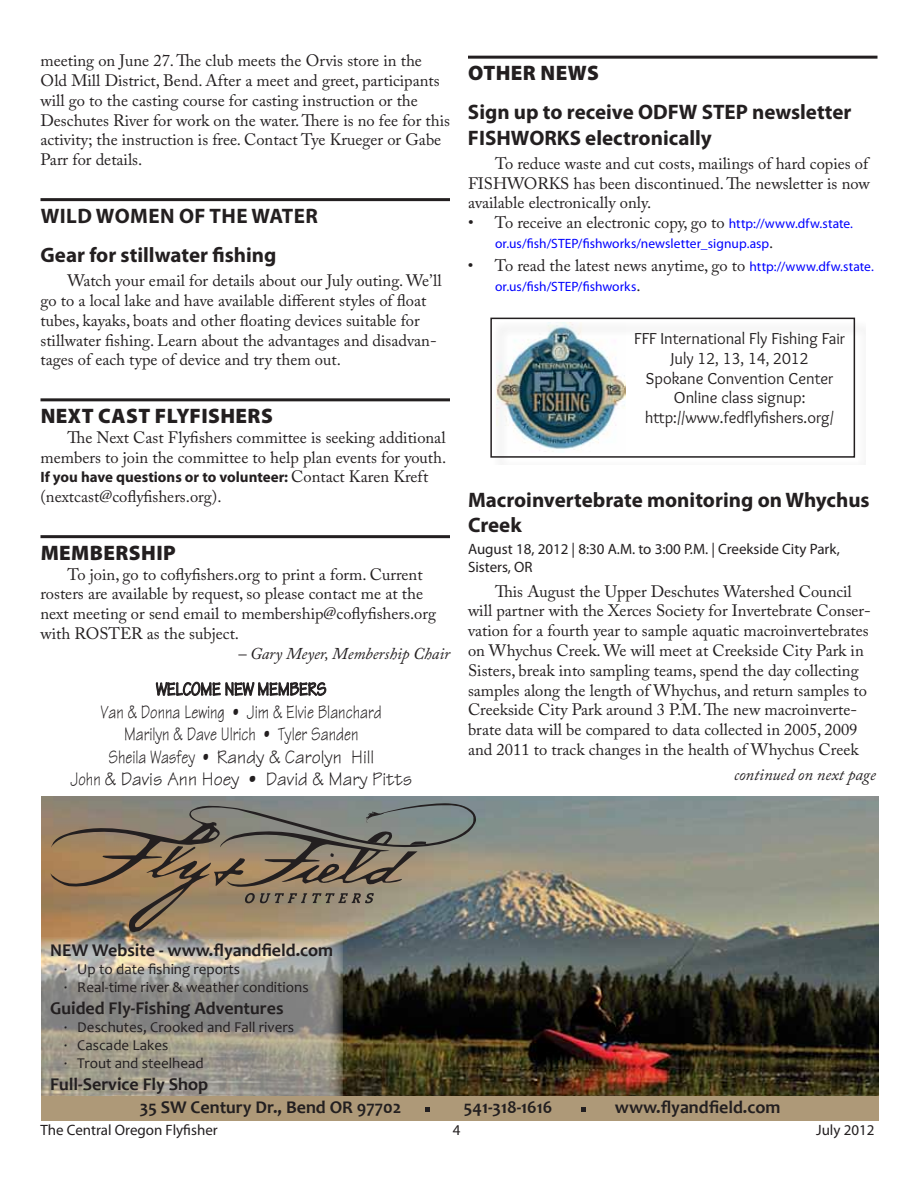
<style>
.page{position:relative;width:918px;height:1188px;background:#fff}
.page>*{position:absolute;margin:0;border:0;box-sizing:border-box;transform-origin:0 0}
.t1{font:700 21px/25.2px "Myriad Pro";color:#231f20}
.t2{font:900 21px "Myriad Pro";letter-spacing:.02em;color:#231f20}
.t3{font:19.5px/22.5px "Techno Normal";color:#231f20;text-align:center;scale:.82 1}
.t4{font:700 19.5px "Techno";color:#231f20;scale:.82 1}
.t5{font:700 18px/23.5px "Candara";color:#231f20}
.t6{font:16.5px/19.8px "Adobe Caslon Pro";color:#231f20}
.t7{font:16.5px/19.8px "Overlock";color:#231f20;text-align:center}
.t8{font:italic 16.5px "Adobe Caslon Pro";color:#231f20}
.t9{font:15px/18px "Candara";color:#231f20}
.t10{font:15px/18px "Myriad Pro";color:#231f20}
.t11{font:700 15px "Myriad Pro";color:#231f20}
.t12{font:13.5px "Myriad Pro";color:#00f}
.s1{font-family:"Adobe Caslon Pro";font-weight:400;font-size:16.5px}
.s2{font-family:"Myriad Pro";font-size:13.5px;color:#00f}
.s3{font-family:"Adobe Caslon Pro";font-size:16.5px;color:#231f20}
</style>
<div class="page">
<hr style="left:40px;top:198px;width:410px;height:3px;background:#231f20">
<hr style="left:40px;top:398px;width:410px;height:3px;background:#231f20">
<hr style="left:40px;top:535px;width:410px;height:3px;background:#231f20">
<svg style="left:156px;top:681px;width:171px;height:15px"></svg>
<hr style="left:468px;top:56px;width:410px;height:3px;background:#231f20">
<div style="left:493px;top:320px;width:372px;height:144px;background:#231f20;opacity:.24"></div>
<div style="left:490px;top:318px;width:365px;height:140px;border:2px solid #231f20"></div>
<img style="left:41px;top:796px;width:838px;height:300px">
<svg style="left:41px;top:938px;width:302px;height:158px;background:#9d998f"></svg>
<svg style="left:50px;top:803px;width:426px;height:129px;background:#887c69"></svg>
<div style="left:41px;top:1096px;width:838px;height:24px;background:#ae9978"></div>
<svg style="left:425px;top:1107px;width:5px;height:5px"></svg>
<svg style="left:582px;top:1107px;width:4px;height:5px"></svg>
<p class="t6" style="left:40px;top:51px;width:411px">meeting on June 27. The club meets the Orvis store in the Old Mill District, Bend. After a meet and greet, participants will go to the casting course for casting instruction or the Deschutes River for work on the water. There is no fee for this activity; the instruction is free. Contact Tye Krueger or Gabe Parr for details.</p>
<p class="t1" style="left:40px;top:195px;width:242px;line-height:39.2px;text-align:right">of the Water<br>Gear for stillwater fishing</p>
<p class="t6" style="left:41px;top:271px;width:403px;text-indent:27px">Watch your email for details about our July outing. We’ll go to a local lake and have available different styles of float tubes, kayaks, boats and other floating devices suitable for stillwater fishing. Learn about the advantages and disadvan&shy;tages of each type of device and try them out.</p>
<p class="t2" style="left:41px;top:402px;width:234px">NEXT CAST FLYFISHERS</p>
<p class="t6" style="left:41px;top:427px;width:407px;text-align:right">The Next Cast Flyfishers committee is seeking additional members to join the committee to help plan events for youth.</p>
<p class="t11" style="left:40px;top:468px;width:389px">If you have questions or to volunteer: <span class="s1">Contact Karen Kreft</span></p>
<p class="t6" style="left:41px;top:487px;width:183px">(nextcast@coflyfishers.org).</p>
<p class="t2" style="left:41px;top:539px;width:137px">MEMBERSHIP</p>
<p class="t6" style="left:41px;top:564px;width:397px;text-indent:27px">To join, go to coflyfishers.org to print a form. Current rosters are available by request, so please contact me at the next meeting or send email to membership@coflyfishers.org with ROSTER as the subject.</p>
<p class="t8" style="left:238px;top:643px;width:213px">– Gary Meyer, Membership Chair</p>
<p class="t4" style="left:156px;top:677px;width:209px">WELCOME NEW MEMBERS</p>
<p class="t3" style="left:71px;top:700px;width:418px">Van &amp; Donna Lewing • Jim &amp; Elvie Blanchard<br>Marilyn &amp; Dave Ulrich • Tyler Sanden<br>Sheila Wasfey • Randy &amp; Carolyn Hill<br>John &amp; Davis Ann Hoey • David &amp; Mary Pitts</p>
<p class="t1" style="left:41px;top:202px;width:90px">Wild Women</p>
<p class="t2" style="left:468px;top:59px;width:132px">OTHER NEWS</p>
<p class="t1" style="left:468px;top:99px;width:385px">Sign up to receive ODFW STEP newsletter<br>FISHWORKS electronically</p>
<p class="t6" style="left:468px;top:153px;width:403px;text-align:justify;text-indent:27px">To reduce waste and cut costs, mailings of hard copies of FISHWORKS has been discontinued. The newsletter is now available electronically only.</p>
<p class="t6" style="left:468px;top:213px;width:387px">• To receive an electronic copy, go to <span class="s2">http://www.dfw.state.</span></p>
<p class="t12" style="left:495px;top:235px;width:280px">or.us/fish/STEP/fishworks/newsletter_signup.asp<span class="s3">.</span></p>
<p class="t6" style="left:468px;top:256px;width:407px">• To read the latest news anytime, go to <span class="s2">http://www.dfw.state.</span></p>
<p class="t12" style="left:495px;top:278px;width:147px">or.us/fish/STEP/fishworks<span class="s3">.</span></p>
<p class="t7" style="left:634px;top:329px;width:212px">FFF International Fly Fishing Fair<br>July 12, 13, 14, 2012<br>Spokane Convention Center<br>Online class signup: http://www.fedflyfishers.org/</p>
<p class="t1" style="left:468px;top:486px;width:403px">Macroinvertebrate monitoring on Whychus<br>Creek</p>
<p class="t10" style="left:468px;top:540px;width:373px">August 18, 2012 | 8:30 A.M. to 3:00 P.M. | Creekside City Park,<br>Sisters, OR</p>
<p class="t6" style="left:468px;top:581px;width:404px;text-indent:27px">This August the Upper Deschutes Watershed Council will partner with the Xerces Society for Invertebrate Conser&shy;vation for a fourth year to sample aquatic macroinvertebrates on Whychus Creek. We will meet at Creekside City Park in Sisters, break into sampling teams, spend the day collecting samples along the length of Whychus, and return samples to Creekside City Park around 3 P.M. The new macroinverte&shy;brate data will be compared to data collected in 2005, 2009 and 2011 to track changes in the health of Whychus Creek</p>
<p class="t8" style="left:734px;top:765px;width:143px">continued on next page</p>
<p class="t5" style="left:50px;top:939px;width:284px">NEW Website - www.flyandfield.com</p>
<p class="t9" style="left:64px;top:960px;width:246px">· Up to date fishing reports<br>· Real-time river &amp; weather conditions</p>
<p class="t5" style="left:50px;top:996px;width:235px">Guided Fly-Fishing Adventures</p>
<p class="t9" style="left:64px;top:1018px;width:232px">· Deschutes, Crooked and Fall rivers · Cascade Lakes<br>· Trout and steelhead</p>
<p class="t5" style="left:140px;top:1072px;width:263px;text-indent:-90px">Full-Service Fly Shop<br>35 SW Century Dr., Bend OR 97702</p>
<p class="t5" style="left:464px;top:1095px;width:90px">541-318-1616</p>
<p class="t5" style="left:615px;top:1095px;width:167px">www.flyandfield.com</p>
<p class="t10" style="left:40px;top:1121px;width:179px">The Central Oregon Flyfisher</p>
<p class="t10" style="left:453px;top:1121px;width:9px">4</p>
<p class="t10" style="left:816px;top:1121px;width:60px">July 2012</p>
</div>
